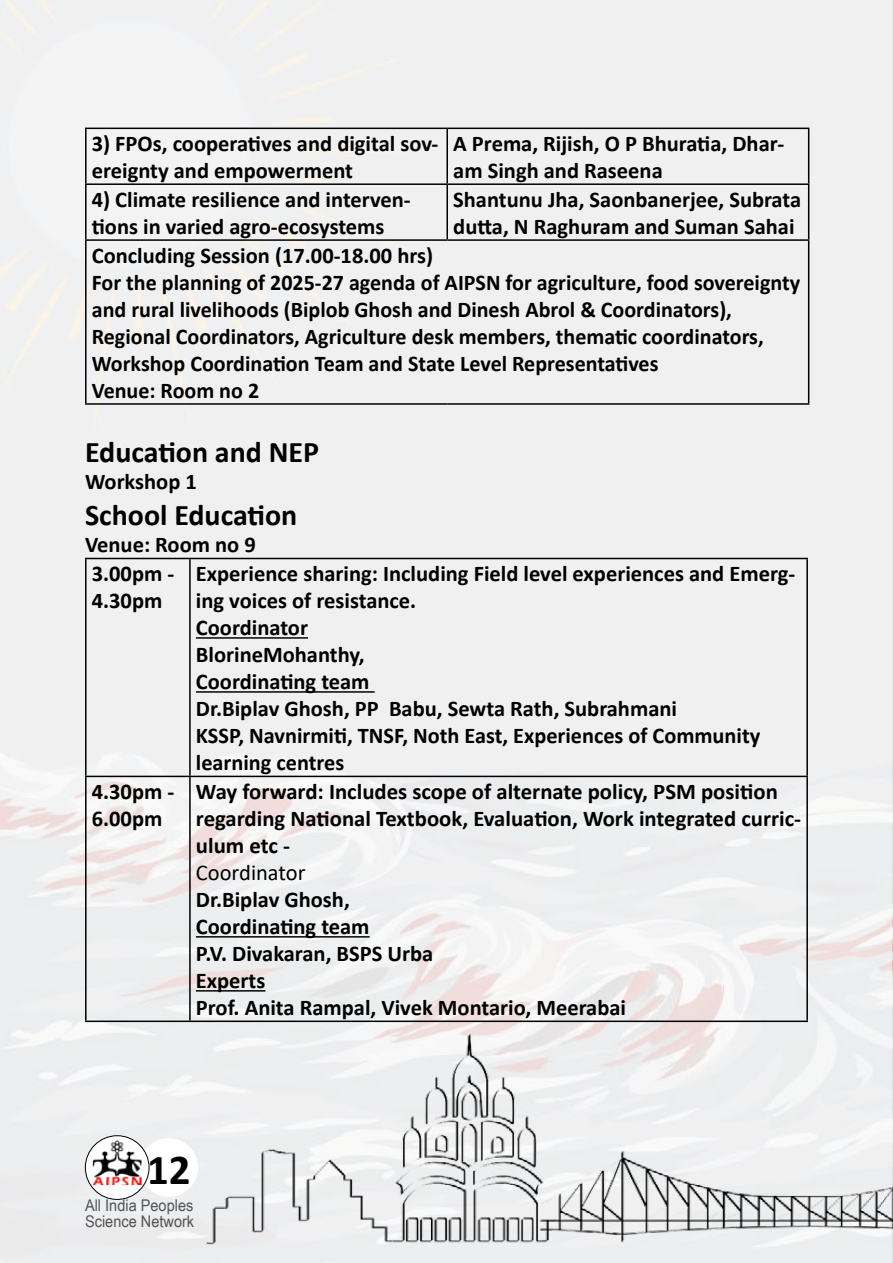
<style>
.page{position:relative;width:893px;height:1263px;background:#f0f0f1}
.page>*{position:absolute;margin:0;border:0;box-sizing:border-box;transform-origin:0 0}
.t1{font:700 42.9px "Calibri";color:#000}
.t2{font:700 30px "Calibri";color:#000}
.t3{font:700 22.5px/27px "Calibri";color:#000}
.t4{font:22.5px "Calibri";color:#000}
.t5{font:16.2px/15.1px "Arial Narrow";color:#535353;scale:1.1 1}
</style>
<div class="page">
<hr style="left:85px;top:128px;width:362px;height:1px;background:#000">
<hr style="left:85px;top:129px;width:2px;height:54px;background:#000">
<hr style="left:447px;top:128px;width:362px;height:1px;background:#000">
<hr style="left:446px;top:129px;width:2px;height:54px;background:#000">
<hr style="left:808px;top:129px;width:1px;height:54px;background:#000">
<hr style="left:85px;top:183px;width:362px;height:2px;background:#000">
<hr style="left:85px;top:185px;width:2px;height:54px;background:#000">
<hr style="left:447px;top:183px;width:362px;height:2px;background:#000">
<hr style="left:446px;top:185px;width:2px;height:54px;background:#000">
<hr style="left:808px;top:185px;width:1px;height:54px;background:#000">
<hr style="left:85px;top:239px;width:362px;height:2px;background:#000">
<hr style="left:85px;top:241px;width:2px;height:162px;background:#000">
<hr style="left:447px;top:239px;width:362px;height:2px;background:#000">
<hr style="left:808px;top:241px;width:1px;height:162px;background:#000">
<hr style="left:85px;top:403px;width:362px;height:2px;background:#000">
<hr style="left:447px;top:403px;width:362px;height:2px;background:#000">
<hr style="left:85px;top:558px;width:105px;height:1px;background:#000">
<hr style="left:85px;top:559px;width:2px;height:217px;background:#000">
<hr style="left:190px;top:558px;width:618px;height:1px;background:#000">
<hr style="left:189px;top:559px;width:2px;height:217px;background:#000">
<hr style="left:806px;top:559px;width:2px;height:217px;background:#000">
<hr style="left:85px;top:776px;width:105px;height:1px;background:#000">
<hr style="left:85px;top:777px;width:2px;height:243px;background:#000">
<hr style="left:190px;top:776px;width:618px;height:1px;background:#000">
<hr style="left:189px;top:777px;width:2px;height:243px;background:#000">
<hr style="left:806px;top:777px;width:2px;height:243px;background:#000">
<hr style="left:85px;top:1020px;width:105px;height:2px;background:#000">
<hr style="left:190px;top:1020px;width:618px;height:2px;background:#000">
<hr style="left:196px;top:637px;width:112px;height:2px;background:#000">
<hr style="left:196px;top:691px;width:179px;height:2px;background:#000">
<hr style="left:196px;top:936px;width:174px;height:1px;background:#000">
<hr style="left:196px;top:990px;width:69px;height:1px;background:#000">
<img style="left:207px;top:1011px;width:686px;height:248px">
<div style="left:139px;top:1138px;width:59px;height:59px;background:#fff;border-radius:50%"></div>
<div style="left:85px;top:1136px;width:64px;height:63px;background:#fff;border-radius:50%"></div>
<img style="left:93px;top:1140px;width:49px;height:45px">
<div style="left:85px;top:1135px;width:64px;height:65px;border:1px solid #000;border-radius:50%"></div>
<p class="t3" style="left:92px;top:130px;width:348px">3) FPOs, cooperatives and digital sov&shy;ereignty and empowerment</p>
<p class="t3" style="left:453px;top:130px;width:332px">A Prema, Rijish, O P Bhuratia, Dhar&shy;am Singh and Raseena</p>
<p class="t3" style="left:92px;top:186px;width:320px">4) Climate resilience and interven&shy;tions in varied agro-ecosystems</p>
<p class="t3" style="left:453px;top:186px;width:349px">Shantunu Jha, Saonbanerjee, Subrata dutta, N Raghuram and Suman Sahai</p>
<p class="t3" style="left:92px;top:242px;width:710px">Concluding Session (17.00-18.00 hrs)<br>For the planning of 2025-27 agenda of AIPSN for agriculture, food sovereignty and rural livelihoods (Biplob Ghosh and Dinesh Abrol &amp; Coordinators), Regional Coordinators, Agriculture desk members, thematic coordinators, Workshop Coordination Team and State Level Representatives<br>Venue: Room no 2</p>
<h2 class="t2" style="left:85px;top:431px;width:236px">Education and NEP</h2>
<p class="t3" style="left:85px;top:467px;width:113px">Workshop 1</p>
<h2 class="t2" style="left:85px;top:494px;width:214px">School Education</h2>
<p class="t3" style="left:92px;top:529px;width:166px;line-height:29.7px;text-indent:-7px">Venue: Room no 9<br>3.00pm -</p>
<p class="t3" style="left:92px;top:587px;width:72px">4.30pm</p>
<p class="t3" style="left:196px;top:560px;width:601px">Experience sharing: Including Field level experiences and Emerg&shy;ing voices of resistance.<br>Coordinator<br>BlorineMohanthy,<br>Coordinating team<br>Dr.Biplav Ghosh, PP Babu, Sewta Rath, Subrahmani<br>KSSP, Navnirmiti, TNSF, Noth East, Experiences of Community learning centres</p>
<p class="t3" style="left:92px;top:778px;width:84px">4.30pm -<br>6.00pm</p>
<p class="t3" style="left:196px;top:778px;width:607px">Way forward: Includes scope of alternate policy, PSM position regarding National Textbook, Evaluation, Work integrated curric&shy;ulum etc -</p>
<p class="t4" style="left:196px;top:857px;width:111px">Coordinator</p>
<p class="t3" style="left:196px;top:886px;width:432px">Dr.Biplav Ghosh,<br>Coordinating team<br>P.V. Divakaran, BSPS Urba<br>Experts<br>Prof. Anita Rampal, Vivek Montario, Meerabai</p>
<h1 class="t1" style="left:147px;top:1139px;width:45px">12</h1>
<p class="t5" style="left:85px;top:1197px;width:101px">All India Peoples<br>Science Network</p>
</div>
